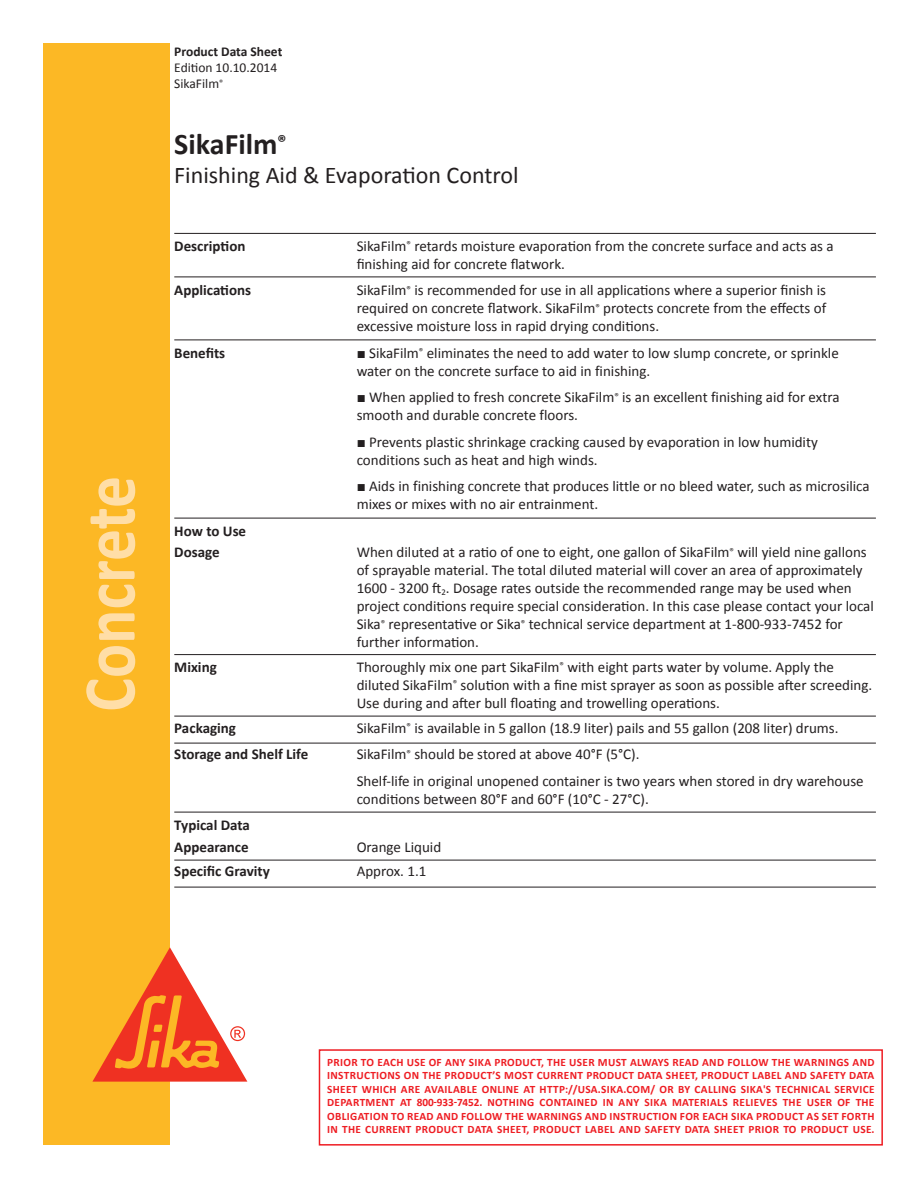
<style>
.page{position:relative;width:918px;height:1188px;background:#fff}
.page>*{position:absolute;margin:0;border:0;box-sizing:border-box;transform-origin:0 0}
.t1{font:700 75px "Calibri";color:#ffdea7;scale:.85 1}
.Product{font:700 30px "Calibri";color:#231f20}
.Description{font:24px "Calibri";color:#231f20}
.Body_text{font:15px/18px "Calibri";color:#231f20}
.Body_text-2{font:700 15px "Calibri";color:#231f20}
.t2{font:13.5px "Calibri";color:#231f20}
.t3{font:700 13.5px "Calibri";color:#231f20}
.t4{font:700 11.25px/13.5px "Calibri";letter-spacing:.03em;color:#ee1d23;text-align:justify}
.s1{font-family:"Arial"}
</style>
<div class="page">
<div style="left:43px;top:43px;width:126px;height:1102px;background:#fcb825"></div>
<svg style="left:92px;top:947px;width:155px;height:135px"></svg>
<div style="left:319px;top:1049px;width:564px;height:97px;border:2px solid #ee1d23"></div>
<hr style="left:174px;top:518px;width:702px;height:1px;background:#231f20">
<hr style="left:174px;top:277px;width:702px;height:1px;background:#231f20">
<hr style="left:174px;top:233px;width:702px;height:1px;background:#231f20">
<hr style="left:174px;top:340px;width:702px;height:1px;background:#231f20">
<hr style="left:174px;top:887px;width:702px;height:1px;background:#231f20">
<hr style="left:174px;top:860px;width:702px;height:1px;background:#231f20">
<hr style="left:174px;top:812px;width:702px;height:1px;background:#231f20">
<hr style="left:174px;top:743px;width:702px;height:1px;background:#231f20">
<hr style="left:174px;top:716px;width:702px;height:1px;background:#231f20">
<hr style="left:174px;top:654px;width:702px;height:1px;background:#231f20">
<h1 class="t1" style="left:62px;top:712px;width:279px;rotate:-90deg">Concrete</h1>
<p class="t3" style="left:174px;top:43px;width:110px">Product Data Sheet</p>
<p class="t2" style="left:174px;top:59px;width:104px">Edition 10.10.2014</p>
<p class="t2" style="left:174px;top:75px;width:50px">SikaFilm<sup>®</sup></p>
<p class="Product" style="left:174px;top:125px;width:114px">SikaFilm<sup>®</sup></p>
<p class="Description" style="left:174px;top:160px;width:346px">Finishing Aid &amp; Evaporation Control</p>
<p class="Body_text-2" style="left:174px;top:236px;width:73px">Description</p>
<p class="Body_text" style="left:357px;top:237px;width:479px">SikaFilm<sup>®</sup> retards moisture evaporation from the concrete surface and acts as a finishing aid for concrete flatwork.</p>
<p class="Body_text-2" style="left:174px;top:281px;width:78px">Applications</p>
<p class="Body_text" style="left:357px;top:281px;width:471px;text-align:justify">SikaFilm<sup>®</sup> is recommended for use in all applications where a superior finish is required on concrete flatwork. SikaFilm<sup>®</sup> protects concrete from the effects of excessive moisture loss in rapid drying conditions.</p>
<p class="Body_text-2" style="left:174px;top:343px;width:52px">Benefits</p>
<p class="Body_text" style="left:357px;top:344px;width:484px"><span class="s1">■</span> SikaFilm<sup>®</sup> eliminates the need to add water to low slump concrete, or sprinkle water on the concrete surface to aid in finishing.</p>
<p class="Body_text" style="left:357px;top:388px;width:484px"><span class="s1">■</span> When applied to fresh concrete SikaFilm<sup>®</sup> is an excellent finishing aid for extra smooth and durable concrete floors.</p>
<p class="Body_text" style="left:357px;top:433px;width:463px"><span class="s1">■</span> Prevents plastic shrinkage cracking caused by evaporation in low humidity conditions such as heat and high winds.</p>
<p class="Body_text" style="left:357px;top:477px;width:515px"><span class="s1">■</span> Aids in finishing concrete that produces little or no bleed water, such as microsilica mixes or mixes with no air entrainment.</p>
<p class="Body_text-2" style="left:174px;top:521px;width:73px">How to Use</p>
<p class="Body_text-2" style="left:174px;top:543px;width:47px">Dosage</p>
<p class="Body_text" style="left:357px;top:543px;width:519px">When diluted at a ratio of one to eight, one gallon of SikaFilm<sup>®</sup> will yield nine gallons of sprayable material. The total diluted material will cover an area of approximately 1600 - 3200 ft<sub>2</sub>. Dosage rates outside the recommended range may be used when project conditions require special consideration. In this case please contact your local Sika<sup>®</sup> representative or Sika<sup>®</sup> technical service department at 1-800-933-7452 for further information.</p>
<p class="Body_text-2" style="left:174px;top:657px;width:44px">Mixing</p>
<p class="Body_text" style="left:357px;top:658px;width:517px">Thoroughly mix one part SikaFilm<sup>®</sup> with eight parts water by volume. Apply the diluted SikaFilm<sup>®</sup> solution with a fine mist sprayer as soon as possible after screeding.<br>Use during and after bull floating and trowelling operations.</p>
<p class="Body_text-2" style="left:174px;top:718px;width:63px">Packaging</p>
<p class="Body_text" style="left:357px;top:719px;width:483px">SikaFilm<sup>®</sup> is available in 5 gallon (18.9 liter) pails and 55 gallon (208 liter) drums.</p>
<p class="Body_text-2" style="left:174px;top:745px;width:135px">Storage and Shelf Life</p>
<p class="Body_text" style="left:357px;top:745px;width:284px">SikaFilm<sup>®</sup> should be stored at above 40°F (5°C).</p>
<p class="Body_text" style="left:357px;top:772px;width:509px">Shelf-life in original unopened container is two years when stored in dry warehouse conditions between 80°F and 60°F (10°C - 27°C).</p>
<p class="Body_text-2" style="left:174px;top:816px;width:77px">Typical Data</p>
<p class="Body_text-2" style="left:174px;top:837px;width:76px">Appearance</p>
<p class="Body_text" style="left:357px;top:838px;width:86px">Orange Liquid</p>
<p class="Body_text-2" style="left:174px;top:862px;width:97px">Specific Gravity</p>
<p class="Body_text" style="left:357px;top:862px;width:71px">Approx. 1.1</p>
<p class="t4" style="left:327px;top:1055px;width:549px">PRIOR TO EACH USE OF ANY SIKA PRODUCT, THE USER MUST ALWAYS READ AND FOLLOW THE WARNINGS AND INSTRUCTIONS ON THE PRODUCT’S MOST CURRENT PRODUCT DATA SHEET, PRODUCT LABEL AND SAFETY DATA SHEET WHICH ARE AVAILABLE ONLINE AT HTTP://USA.SIKA.COM/ OR BY CALLING SIKA'S TECHNICAL SERVICE DEPARTMENT AT 800-933-7452. NOTHING CONTAINED IN ANY SIKA MATERIALS RELIEVES THE USER OF THE OBLIGATION TO READ AND FOLLOW THE WARNINGS AND INSTRUCTION FOR EACH SIKA PRODUCT AS SET FORTH IN THE CURRENT PRODUCT DATA SHEET, PRODUCT LABEL AND SAFETY DATA SHEET PRIOR TO PRODUCT USE.</p>
</div>
